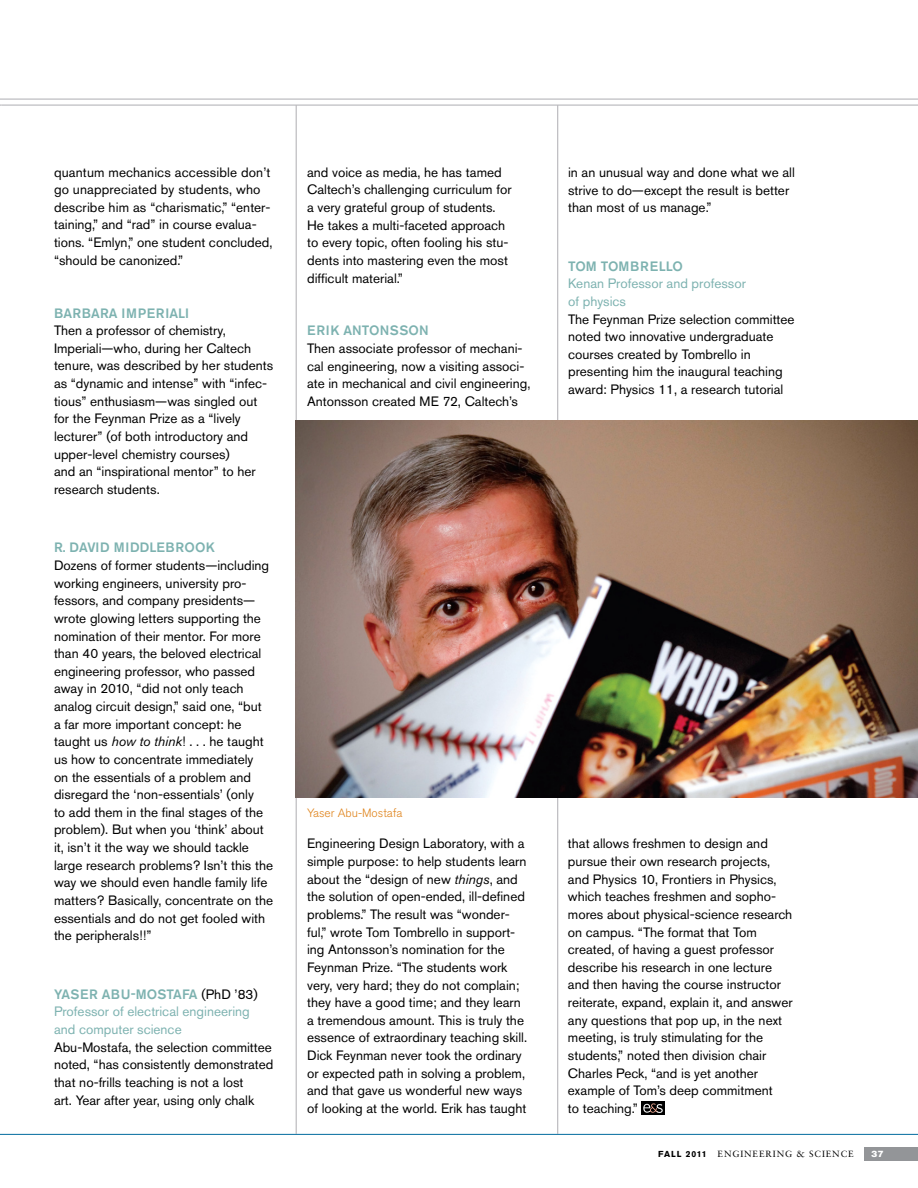
<style>
.page{position:relative;width:918px;height:1188px;background:#fff}
.page>*{position:absolute;margin:0;border:0;box-sizing:border-box;transform-origin:0 0}
.t1{font:13.5px/17.7px "Akzidenz Grotesk Pro";color:#000}
.t2{font:13.5px/17.7px "Akzidenz Grotesk Pro";color:#7db2b0}
.t3{font:500 13.5px "Akzidenz Grotesk Pro";letter-spacing:.02em;color:#7db2b0}
.t4{font:500 13.5px "Akzidenz Grotesk Pro";letter-spacing:.05em;color:#7db2b0}
.t5{font:300 12px "Akzidenz Grotesk Pro";color:#df831b}
.t6{font:9px "Sabon LT Std";letter-spacing:.1em;color:#000}
.t7{font:9px "Akzidenz Grotesk Pro Super";color:#fff}
.s1{font-style:italic}
.s2{font-weight:500}
.s3{color:#000}
.s4{font-family:"Akzidenz Grotesk Pro";font-weight:700;font-size:8.7px}
</style>
<div class="page">
<div style="left:864px;top:1147px;width:54px;height:14px;background:#939598"></div>
<hr style="left:0;top:1134px;width:918px;height:1px;background:#006a9e">
<hr style="left:296px;top:105px;width:1px;height:1029px;background:#aeadb2">
<hr style="left:557px;top:105px;width:1px;height:1029px;background:#aeadb2">
<img style="left:296px;top:420px;width:622px;height:378px">
<div style="left:641px;top:1102px;width:24px;height:13px;background:#000"></div>
<svg style="left:643px;top:1104px;width:20px;height:9px"></svg>
<hr style="left:0;top:99px;width:918px;height:1px;background:#aeadb2">
<hr style="left:1px;top:105px;width:917px;height:1px;background:#aeadb2">
<p class="t1" style="left:54px;top:163px;width:220px">quantum mechanics accessible don’t go unappreciated by students, who describe him as “charismatic,” “enter&shy;taining,” and “rad” in course evalua&shy;tions. “Emlyn,” one student concluded, “should be canonized.”</p>
<p class="t3" style="left:54px;top:304px;width:137px">BARBARA I MPERIALI</p>
<p class="t1" style="left:54px;top:322px;width:221px">Then a professor of chemistry, Imperiali—who, during her Caltech tenure, was described by her students as “dynamic and intense” with “infec&shy;tious” enthusiasm—was singled out for the Feynman Prize as a “lively lecturer” (of both introductory and upper-level chemistry courses)<br>and an “inspirational mentor” to her research students.</p>
<p class="t3" style="left:54px;top:539px;width:86px">R. DAVID M IDDL</p>
<p class="t3" style="left:156px;top:539px;width:58px">EBROOK</p>
<p class="t1" style="left:54px;top:556px;width:221px">Dozens of former students—including working engineers, university pro&shy;fessors, and company presidents— wrote glowing letters supporting the nomination of their mentor. For more than 40 years, the beloved electrical engineering professor, who passed away in 2010, “did not only teach analog circuit design,” said one, “but<br>a far more important concept: he taught us <span class="s1">how to think</span>! . . . he taught us how to concentrate immediately<br>on the essentials of a problem and disregard the ‘non-essentials’ (only<br>to add them in the final stages of the problem). But when you ‘think’ about it, isn’t it the way we should tackle large research problems? Isn’t this the way we should even handle family life matters? Basically, concentrate on the essentials and do not get fooled with the peripherals!!”</p>
<p class="t2" style="left:54px;top:985px;width:205px"><span class="s2">YASER ABU-M OSTAFA</span> <span class="s3">(PhD ’83)<br></span>Professor of electrical engineering and computer science</p>
<p class="t1" style="left:54px;top:1038px;width:221px">Abu-Mostafa, the selection committee noted, “has consistently demonstrated that no-frills teaching is not a lost<br>art. Year after year, using only chalk</p>
<p class="t1" style="left:307px;top:163px;width:206px">and voice as media, he has tamed Caltech’s challenging curriculum for a very grateful group of students.<br>He takes a multi-faceted approach to every topic, often fooling his stu&shy;dents into mastering even the most difficult material.”</p>
<p class="t3" style="left:307px;top:322px;width:123px">ERIK ANTONSSON</p>
<p class="t1" style="left:307px;top:339px;width:225px">Then associate professor of mechani&shy;cal engineering, now a visiting associ&shy;ate in mechanical and civil engineering, Antonsson created ME 72, Caltech’s</p>
<p class="t5" style="left:307px;top:805px;width:97px">Yaser Abu-M ostafa</p>
<p class="t1" style="left:307px;top:835px;width:221px">Engineering Design Laboratory, with a simple purpose: to help students learn about the “design of new <span class="s1">things</span>, and the solution of open-ended, ill-defined problems.” The result was “wonder&shy;ful,” wrote Tom Tombrello in support&shy;ing Antonsson’s nomination for the Feynman Prize. “The students work very, very hard; they do not complain; they have a good time; and they learn a tremendous amount. This is truly the essence of extraordinary teaching skill.<br>Dick Feynman never took the ordinary or expected path in solving a problem, and that gave us wonderful new ways of looking at the world. Erik has taught</p>
<p class="t1" style="left:568px;top:163px;width:228px">in an unusual way and done what we all strive to do—except the result is better than most of us manage.”</p>
<p class="t4" style="left:568px;top:257px;width:116px">TOM TOMBRELLO</p>
<p class="t2" style="left:568px;top:275px;width:179px">Kenan Professor and professor of physics</p>
<p class="t1" style="left:568px;top:310px;width:228px">The Feynman Prize selection committee noted two innovative undergraduate courses created by Tombrello in presenting him the inaugural teaching award: Physics 11, a research tutorial</p>
<p class="t1" style="left:568px;top:835px;width:226px">that allows freshmen to design and pursue their own research projects, and Physics 10, Frontiers in Physics, which teaches freshmen and sopho&shy;mores about physical-science research on campus. “The format that Tom created, of having a guest professor describe his research in one lecture and then having the course instructor reiterate, expand, explain it, and answer any questions that pop up, in the next meeting, is truly stimulating for the students,” noted then division chair Charles Peck, “and is yet another example of Tom’s deep commitment<br>to teaching.”</p>
<p class="t6" style="left:658px;top:1149px;width:197px"><span class="s4">fall 2011</span> ENGINEERING &amp; SCIENCE</p>
<p class="t7" style="left:871px;top:1148px;width:14px">37</p>
</div>
